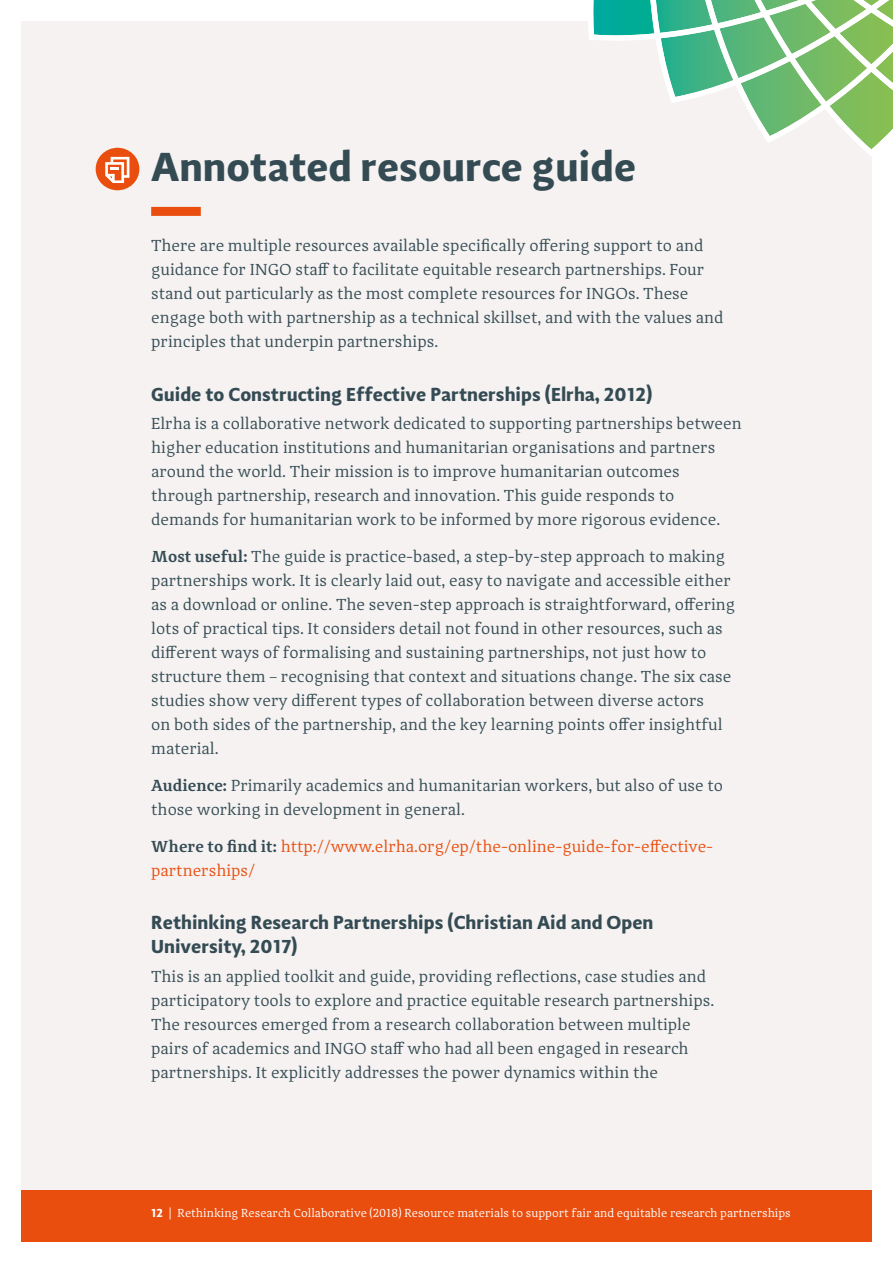
<style>
.page{position:relative;width:893px;height:1263px;background:#fff}
.page>*{position:absolute;margin:0;border:0;box-sizing:border-box;transform-origin:0 0}
.t1{font:700 42px "Adagio Sans";color:#354b54}
.t2{font:700 19.5px/24px "Adagio Sans";color:#354b54}
.t3{font:16.5px/24px "Adagio Serif";color:#354b54}
.t4{font:16.5px/24px "Adagio Serif";color:#e94e0f}
.t5{font:12px "Adagio Serif";color:#fff}
.s1{font-weight:600}
.s2{font-weight:600;color:#354b54}
.s3{font-family:"Adagio Sans";font-weight:700}
</style>
<div class="page">
<div style="left:21px;top:21px;width:851px;height:1221px;background:#f5f2f1"></div>
<div style="left:21px;top:1191px;width:851px;height:51px;background:#e94e0f"></div>
<svg style="left:588px;top:0;width:305px;height:156px"></svg>
<div style="left:96px;top:148px;width:43px;height:42px;background:#e94e0f;border-radius:50%"></div>
<svg style="left:105px;top:157px;width:24px;height:26px"></svg>
<div style="left:151px;top:207px;width:50px;height:9px;background:#e94e0f"></div>
<h1 class="t1" style="left:151px;top:139px;width:486px">Annotated resource guide</h1>
<p class="t3" style="left:151px;top:234px;width:574px">There are multiple resources available specifically offering support to and guidance for INGO staff to facilitate equitable research partnerships. Four stand out particularly as the most complete resources for INGOs. These engage both with partnership as a technical skillset, and with the values and principles that underpin partnerships.</p>
<p class="t2" style="left:151px;top:383px;width:503px">Guide to Constructing Effective Partnerships (Elrha, 2012)</p>
<p class="t3" style="left:151px;top:412px;width:592px">Elrha is a collaborative network dedicated to supporting partnerships between higher education institutions and humanitarian organisations and partners around the world. Their mission is to improve humanitarian outcomes through partnership, research and innovation. This guide responds to demands for humanitarian work to be informed by more rigorous evidence.</p>
<p class="t3" style="left:151px;top:545px;width:585px"><span class="s1">Most useful:</span> The guide is practice-based, a step-by-step approach to making partnerships work. It is clearly laid out, easy to navigate and accessible either as a download or online. The seven-step approach is straightforward, offering lots of practical tips. It considers detail not found in other resources, such as different ways of formalising and sustaining partnerships, not just how to structure them – recognising that context and situations change. The six case studies show very different types of collaboration between diverse actors<br>on both sides of the partnership, and the key learning points offer insightful material.</p>
<p class="t3" style="left:151px;top:774px;width:573px"><span class="s1">Audience:</span> Primarily academics and humanitarian workers, but also of use to those working in development in general.</p>
<p class="t4" style="left:151px;top:834px;width:564px"><span class="s2">Where to find it:</span> http://www.elrha.org/ep/the-online-guide-for-effective&shy;partnerships/</p>
<p class="t2" style="left:151px;top:911px;width:504px">Rethinking Research Partnerships (Christian Aid and Open<br>University, 2017)</p>
<p class="t3" style="left:151px;top:964px;width:565px">This is an applied toolkit and guide, providing reflections, case studies and participatory tools to explore and practice equitable research partnerships.<br>The resources emerged from a research collaboration between multiple pairs of academics and INGO staff who had all been engaged in research partnerships. It explicitly addresses the power dynamics within the</p>
<p class="t5" style="left:151px;top:1206px;width:641px"><span class="s3">12</span> | Rethinking Research Collaborative (2018) Resource materials to support fair and equitable research partnerships</p>
</div>
